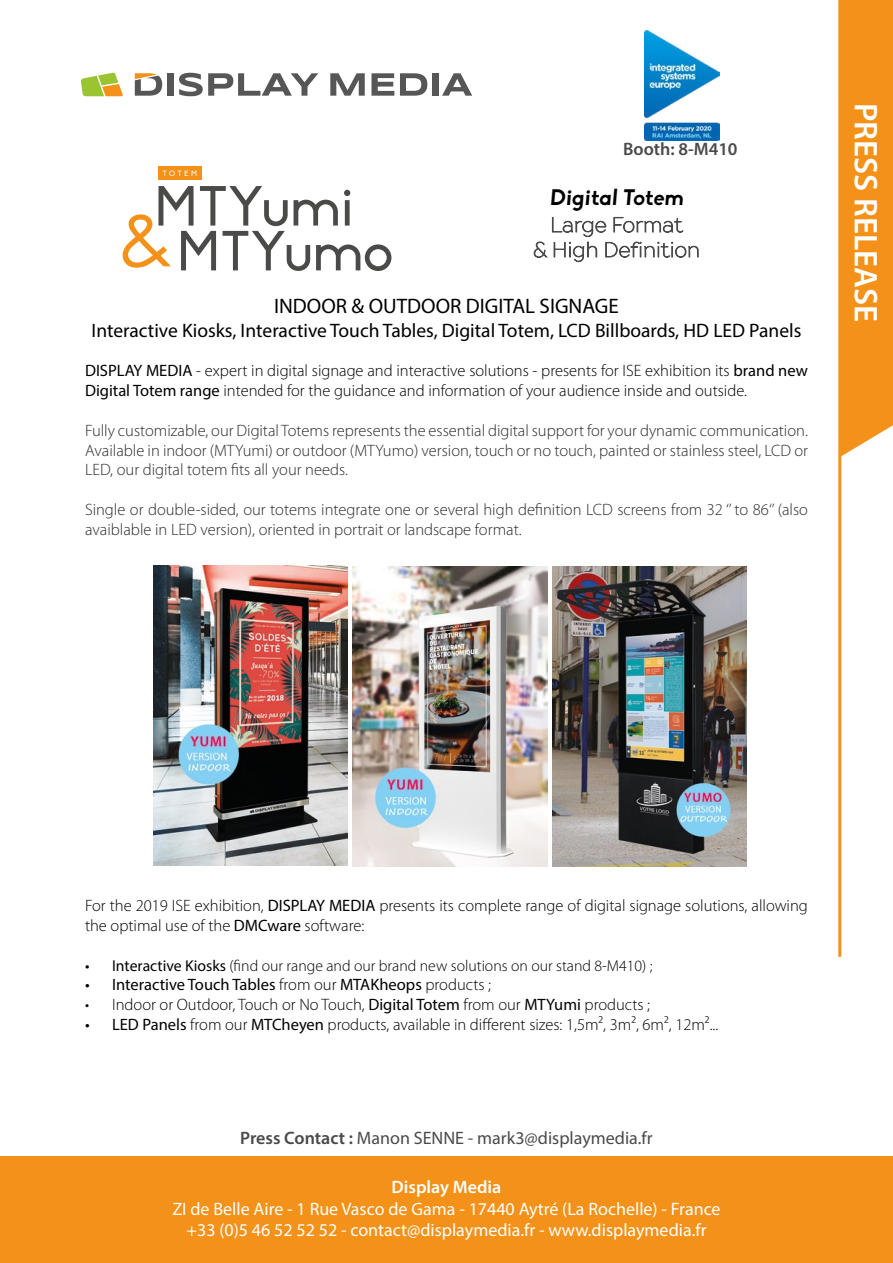
<style>
.page{position:relative;width:893px;height:1263px;background:#fff}
.page>*{position:absolute;margin:0;border:0;box-sizing:border-box;transform-origin:0 0}
.t1{font:55.5px "Biko";color:#4a4a49}
.t2{font:600 33px "Myriad Pro";color:#fff}
.t3{font:700 22.05px "Biko";color:#000}
.t4{font:21px "Myriad Pro";color:#000}
.t5{font:19.5px "Myriad Pro";color:#000}
.t6{font:18px/21.6px "Myriad Pro";color:#fff;text-align:center}
.t7{font:18px "Myriad Pro";color:#4a4a49}
.t8{font:600 18px "Myriad Pro";color:#fff}
.t9{font:600 18px "Myriad Pro";color:#4a4a49}
.t10{font:300 16.5px/19.8px "Myriad Pro";color:#000}
.t11{font:300 16.5px/19.8px "Myriad Pro";color:#2b2b2b;text-align:justify}
.t12{font:16.5px "Myriad Pro";color:#000}
.t13{font:300 15.75px "Myriad Pro";color:#000}
.t14{font:7.5px "Biko";letter-spacing:.34em;color:#fff}
.s1{font-family:"Century Gothic";font-size:75px;color:#f39118}
.s2{font-weight:400}
.s3{font-weight:300}
.s4{font-weight:600}
</style>
<div class="page">
<div style="left:0;top:1157px;width:893px;height:106px;background:#f39118"></div>
<hr style="left:838px;top:0;width:3px;height:957px;background:#f39118">
<div style="left:841px;top:0;width:52px;height:457px;background:#f39118"></div>
<svg style="left:330px;top:73px;width:35px;height:23px"></svg>
<svg style="left:371px;top:73px;width:23px;height:23px"></svg>
<svg style="left:400px;top:73px;width:27px;height:23px"></svg>
<div style="left:433px;top:73px;width:6px;height:23px;background:#565656"></div>
<svg style="left:442px;top:73px;width:30px;height:23px"></svg>
<div style="left:167px;top:73px;width:6px;height:23px;background:#565656"></div>
<svg style="left:179px;top:73px;width:139px;height:23px"></svg>
<svg style="left:135px;top:73px;width:27px;height:23px"></svg>
<svg style="left:81px;top:72px;width:42px;height:24px"></svg>
<img style="left:645px;top:30px;width:74px;height:110px">
<div style="left:158px;top:167px;width:44px;height:13px;background:#f39118"></div>
<svg style="left:533px;top:217px;width:166px;height:45px"></svg>
<img style="left:153px;top:565px;width:195px;height:301px">
<img style="left:353px;top:566px;width:194px;height:300px">
<img style="left:552px;top:566px;width:195px;height:300px">
<p class="t14" style="left:163px;top:169px;width:36px">TOTEM</p>
<h1 class="t1" style="left:153px;top:175px;width:202px">MTYumi</h1>
<h1 class="t1" style="left:116px;top:220px;width:279px"><span class="s1">&amp;</span>MTYumo</h1>
<p class="t9" style="left:623px;top:137px;width:116px">Booth: 8-M410</p>
<h3 class="t3" style="left:550px;top:184px;width:137px">Digital Totem</h3>
<p class="t4" style="left:274px;top:293px;width:346px">INDOOR &amp; OUTDOOR DIGITAL SIGNAGE</p>
<p class="t5" style="left:92px;top:318px;width:711px">Interactive Kiosks, Interactive Touch Tables, Digital Totem, LCD Billboards, HD LED Panels</p>
<p class="t10" style="left:85px;top:361px;width:724px"><span class="s2">DISPLAY MEDIA</span> - expert in digital signage and interactive solutions - presents for ISE exhibition its <span class="s2">brand new<br>Digital Totem range</span> intended for the guidance and information of your audience inside and outside.</p>
<p class="t11" style="left:85px;top:421px;width:724px">Fully customizable, our Digital Totems represents the essential digital support for your dynamic communication.<br>Available in indoor (MTYumi) or outdoor (MTYumo) version, touch or no touch, painted or stainless steel, LCD or LED, our digital totem fits all your needs.</p>
<p class="t11" style="left:85px;top:500px;width:724px">Single or double-sided, our totems integrate one or several high definition LCD screens from 32 ‘’ to 86‘’ (also avaiblable in LED version), oriented in portrait or landscape format.</p>
<h2 class="t2" style="left:887px;top:103px;width:221px;rotate:90deg">PRESS RELEASE</h2>
<p class="t10" style="left:85px;top:896px;width:724px">For the 2019 ISE exhibition, <span class="s2">DISPLAY MEDIA</span> presents its complete range of digital signage solutions, allowing the optimal use of the <span class="s2">DMCware</span> software:</p>
<p class="t13" style="left:85px;top:956px;width:569px"><span class="s2">• Interactive Kiosks</span> (find our range and our brand new solutions on our stand 8-M410) ;</p>
<p class="t12" style="left:85px;top:974px;width:408px">• Interactive Touch Tables <span class="s3">from our</span> MTAKheops <span class="s3">products ;</span></p>
<p class="t10" style="left:85px;top:995px;width:567px">• Indoor or Outdoor, Touch or No Touch, <span class="s2">Digital Totem</span> from our <span class="s2">MTYumi</span> products ;</p>
<p class="t10" style="left:85px;top:1015px;width:635px"><span class="s2">• LED Panels</span> from our <span class="s2">MTCheyen</span> products, available in different sizes: 1,5m², 3m², 6m², 12m²...</p>
<p class="t7" style="left:240px;top:1126px;width:414px"><span class="s4">Press Contact :</span> Manon SENNE - mark3@displaymedia.fr</p>
<p class="t8" style="left:392px;top:1175px;width:111px">Display Media</p>
<p class="t6" style="left:172px;top:1197px;width:550px">ZI de Belle Aire - 1 Rue Vasco de Gama - 17440 Aytré (La Rochelle) - France +33 (0)5 46 52 52 52 - contact@displaymedia.fr - www.displaymedia.fr</p>
</div>
